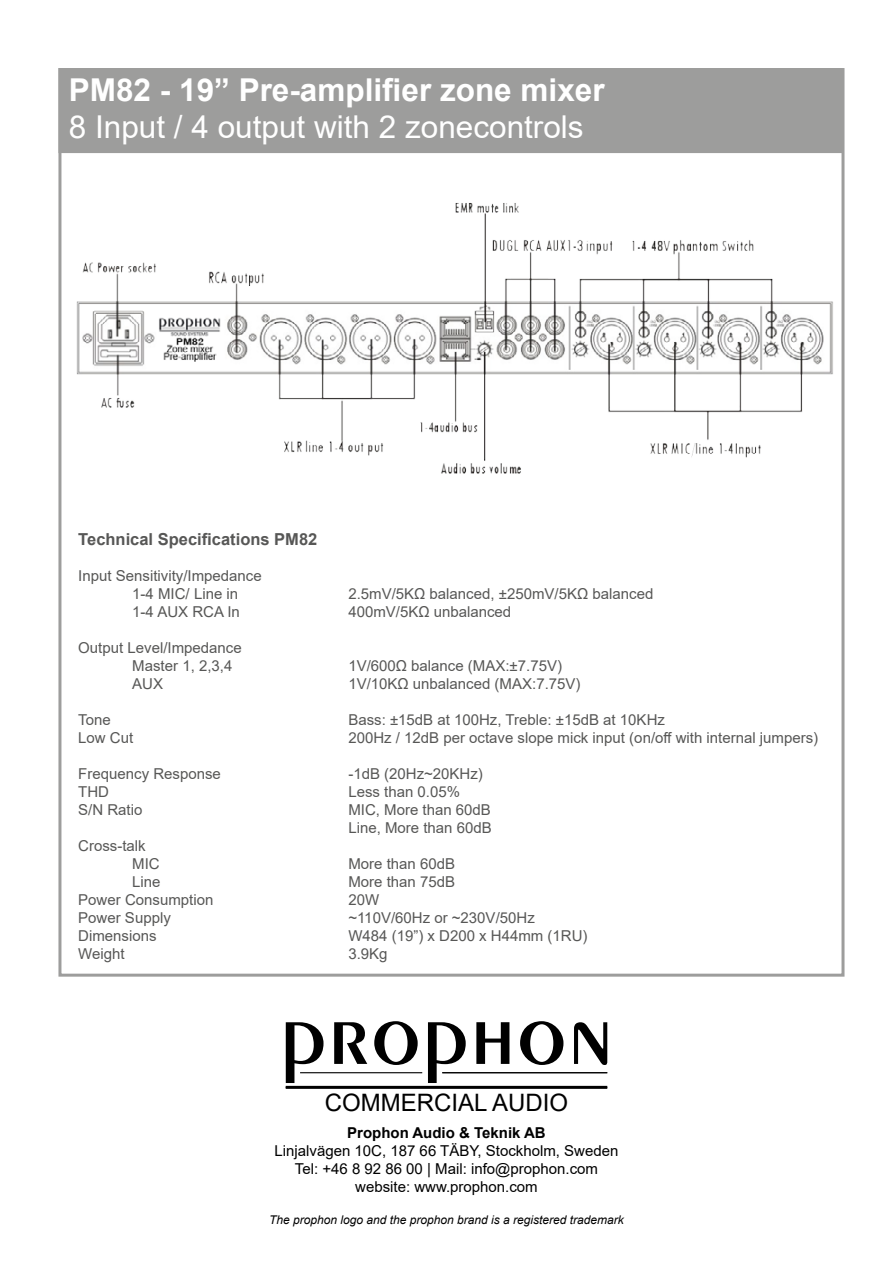
<style>
.page{position:relative;width:893px;height:1263px;background:#fff}
.page>*{position:absolute;margin:0;border:0;box-sizing:border-box;transform-origin:0 0}
.t1{font:31.5px "Arial";color:#fff}
.t2{font:700 31.5px "Arial";color:#fff}
.t3{font:24px "Arial";color:#000}
.t4{font:700 16.5px "Arial";color:#575756}
.t5{font:15px/18px "Arial";color:#575756}
.t6{font:15px/18px "Arial";color:#000;text-align:center}
.t7{font:700 15px "Arial";color:#000}
.t8{font:italic 12px "Arial";color:#000}
</style>
<div class="page">
<div style="left:58px;top:68px;width:786px;height:909px;background:#fff;border:3px solid #9d9d9c"></div>
<div style="left:58px;top:68px;width:784px;height:85px;background:#9d9d9c"></div>
<svg style="left:334px;top:1022px;width:33px;height:42px"></svg>
<svg style="left:374px;top:1021px;width:44px;height:44px"></svg>
<svg style="left:476px;top:1022px;width:33px;height:42px"></svg>
<svg style="left:520px;top:1021px;width:43px;height:44px"></svg>
<svg style="left:574px;top:1022px;width:33px;height:43px"></svg>
<hr style="left:300px;top:1072px;width:122px;height:1px;background:#000">
<hr style="left:442px;top:1072px;width:165px;height:1px;background:#000">
<hr style="left:286px;top:1086px;width:321px;height:3px;background:#000">
<svg style="left:286px;top:1022px;width:37px;height:61px"></svg>
<svg style="left:428px;top:1022px;width:38px;height:61px"></svg>
<img style="left:76px;top:203px;width:757px;height:271px">
<h1 class="t2" style="left:69px;top:67px;width:537px">PM82 - 19” Pre-amplifier zone mixer</h1>
<h1 class="t1" style="left:69px;top:106px;width:516px">8 Input / 4 output with 2 zonecontrols</h1>
<p class="t4" style="left:78px;top:528px;width:241px">Technical Specifications PM82</p>
<p class="t5" style="left:132px;top:567px;width:131px;text-indent:-54px">Input Sensitivity/Impedance<br>1-4 MIC/ Line in</p>
<p class="t5" style="left:348px;top:585px;width:306px">2.5mV/5KΩ balanced, ±250mV/5KΩ balanced</p>
<p class="t5" style="left:132px;top:603px;width:109px">1-4 AUX RCA In</p>
<p class="t5" style="left:348px;top:603px;width:164px">400mV/5KΩ unbalanced</p>
<p class="t5" style="left:132px;top:639px;width:111px;text-indent:-54px">Output Level/Impedance<br>Master 1, 2,3,4</p>
<p class="t5" style="left:348px;top:657px;width:215px">1V/600Ω balance (MAX:±7.75V)</p>
<p class="t5" style="left:132px;top:675px;width:32px">AUX</p>
<p class="t5" style="left:348px;top:675px;width:234px">1V/10KΩ unbalanced (MAX:7.75V)</p>
<p class="t5" style="left:78px;top:711px;width:34px">Tone</p>
<p class="t5" style="left:348px;top:711px;width:318px">Bass: ±15dB at 100Hz, Treble: ±15dB at 10KHz</p>
<p class="t5" style="left:78px;top:729px;width:57px">Low Cut</p>
<p class="t5" style="left:348px;top:729px;width:471px">200Hz / 12dB per octave slope mick input (on/off with internal jumpers)</p>
<p class="t5" style="left:78px;top:765px;width:144px">Frequency Response</p>
<p class="t5" style="left:348px;top:765px;width:136px">-1dB (20Hz~20KHz)</p>
<p class="t5" style="left:78px;top:783px;width:32px">THD</p>
<p class="t5" style="left:348px;top:783px;width:113px">Less than 0.05%</p>
<p class="t5" style="left:78px;top:801px;width:66px">S/N Ratio</p>
<p class="t5" style="left:348px;top:801px;width:145px">MIC, More than 60dB<br>Line, More than 60dB</p>
<p class="t5" style="left:132px;top:837px;width:29px;text-indent:-54px">Cross-talk<br>MIC</p>
<p class="t5" style="left:348px;top:855px;width:108px">More than 60dB</p>
<p class="t5" style="left:132px;top:873px;width:30px">Line</p>
<p class="t5" style="left:348px;top:873px;width:108px">More than 75dB</p>
<p class="t5" style="left:78px;top:891px;width:137px">Power Consumption</p>
<p class="t5" style="left:348px;top:891px;width:32px">20W</p>
<p class="t5" style="left:78px;top:909px;width:94px">Power Supply</p>
<p class="t5" style="left:348px;top:909px;width:188px">~110V/60Hz or ~230V/50Hz</p>
<p class="t5" style="left:78px;top:927px;width:80px">Dimensions</p>
<p class="t5" style="left:348px;top:927px;width:241px">W484 (19”) x D200 x H44mm (1RU)</p>
<p class="t5" style="left:78px;top:945px;width:48px">Weight</p>
<p class="t5" style="left:348px;top:945px;width:41px">3.9Kg</p>
<h2 class="t3" style="left:325px;top:1086px;width:245px">COMMERCIAL AUDIO</h2>
<p class="t7" style="left:347px;top:1122px;width:200px">Prophon Audio &amp; Teknik AB</p>
<p class="t6" style="left:275px;top:1141px;width:345px">Linjalvägen 10C, 187 66 TÄBY, Stockholm, Sweden<br>Tel: +46 8 92 86 00 | Mail: info@prophon.com website: www.prophon.com</p>
<p class="t8" style="left:269px;top:1212px;width:356px">The prophon logo and the prophon brand is a registered trademark</p>
</div>
